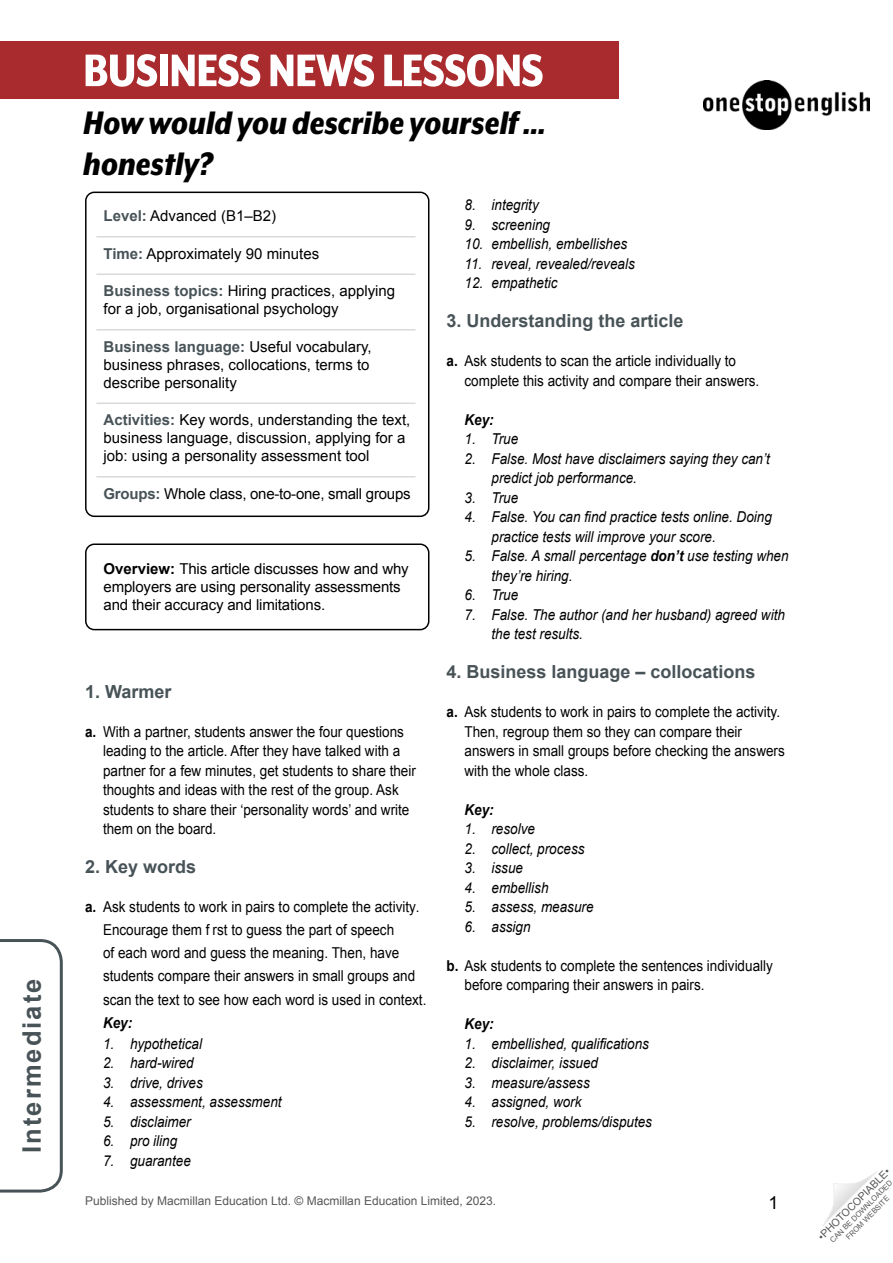
<style>
.page{position:relative;width:893px;height:1263px;background:#fff}
.page>*{position:absolute;margin:0;border:0;box-sizing:border-box;transform-origin:0 0}
.t1{font:800 52.5px "Mr Eaves XL Mod Nar OT";letter-spacing:-.015em;color:#fff}
.Article_Subtitle1{font:italic 800 37.5px/40.5px "Mr Eaves XL Mod Nar OT";color:#000}
.t2{font:700 25.5px "Arial";letter-spacing:.08em;color:#485358}
.TN__Title{font:700 18px "Arial";color:#485358}
.t3{font:18px "Arial";color:#000}
.TN__Body_text_alphab{font:15px/19.5px "Arial";color:#000;scale:.9 1}
.t4{font:italic 15px/19.5px "Arial";color:#000;scale:.9 1}
.TN__Info_box_-_body{font:15px/18px "Arial";color:#000}
.TN__FT_box_body{font:15px/18px "Arial";letter-spacing:-.01em;color:#000}
.TN__Key_title{font:italic 700 15px "Arial";color:#000;scale:.9 1}
.t5{font:12px "Arial";color:#575756}
.t6{font:10.5px "Arial";color:#575756}
.t7{font:7.5px/9px "Arial";color:#575756;text-align:center}
.s1{font-weight:700;color:#485358}
.s2{font-weight:700}
.s3{font-weight:700;font-style:italic}
.s4{font-style:inherit}
</style>
<div class="page">
<svg style="left:822px;top:1171px;width:55px;height:55px"></svg>
<img style="left:704px;top:80px;width:165px;height:49px">
<div style="left:0;top:41px;width:619px;height:58px;background:#aa2b2e"></div>
<svg style="left:0;top:939px;width:63px;height:254px"></svg>
<hr style="left:96px;top:236px;width:319px;height:1px;background:#dadada">
<hr style="left:96px;top:273px;width:319px;height:2px;background:#dadada">
<hr style="left:96px;top:329px;width:319px;height:1px;background:#dadada">
<hr style="left:96px;top:402px;width:319px;height:2px;background:#dadada">
<hr style="left:96px;top:476px;width:319px;height:1px;background:#dadada">
<div style="left:85px;top:192px;width:344px;height:325px;border:2px solid #000;border-radius:9px"></div>
<div style="left:85px;top:543px;width:344px;height:87px;border:2px solid #000;border-radius:9px"></div>
<h3 class="t2" style="left:15px;top:1153px;width:176px;rotate:-90deg">Intermediate</h3>
<h1 class="t1" style="left:83px;top:42px;width:462px">BUSINESS NEWS LESSONS</h1>
<p class="Article_Subtitle1" style="left:83px;top:102px;width:464px">How would you describe yourself … honestly?</p>
<p class="TN__Info_box_-_body" style="left:104px;top:207px;width:174px"><span class="s1">Level:</span> Advanced (B1–B2)</p>
<p class="TN__Info_box_-_body" style="left:104px;top:244px;width:217px"><span class="s1">Time:</span> Approximately 90 minutes</p>
<p class="TN__Info_box_-_body" style="left:104px;top:282px;width:293px"><span class="s1">Business topics:</span> Hiring practices, applying for a job, organisational psychology</p>
<p class="TN__Info_box_-_body" style="left:104px;top:337px;width:270px"><span class="s1">Business language:</span> Useful vocabulary, business phrases, collocations, terms to describe personality</p>
<p class="TN__Info_box_-_body" style="left:104px;top:411px;width:308px"><span class="s1">Activities:</span> Key words, understanding the text, business language, discussion, applying for a job: using a personality assessment tool</p>
<p class="TN__Info_box_-_body" style="left:104px;top:484px;width:309px"><span class="s1">Groups:</span> Whole class, one-to-one, small groups</p>
<p class="t4" style="left:464px;top:195px;width:84px">8. integrity</p>
<p class="t4" style="left:464px;top:215px;width:97px">9. screening</p>
<p class="t4" style="left:464px;top:234px;width:182px">10. embellish, embellishes</p>
<p class="t4" style="left:464px;top:254px;width:191px">11. reveal, revealed/reveals</p>
<p class="t4" style="left:464px;top:273px;width:105px">12. empathetic</p>
<p class="TN__Title" style="left:446px;top:309px;width:239px">3. Understanding the article</p>
<p class="TN__Body_text_alphab" style="left:464px;top:351px;width:329px;text-indent:-18px"><span class="s2">a.</span> Ask students to scan the article individually to complete this activity and compare their answers.</p>
<p class="TN__Key_title" style="left:464px;top:410px;width:34px">Key:</p>
<p class="t4" style="left:464px;top:429px;width:61px">1. True</p>
<p class="t4" style="left:491px;top:449px;width:311px;text-indent:-27px">2. False. Most have disclaimers saying they can’t predict job performance.</p>
<p class="t4" style="left:464px;top:488px;width:61px">3. True</p>
<p class="t4" style="left:491px;top:507px;width:313px;text-indent:-27px">4. False. You can find practice tests online. Doing practice tests will improve your score.</p>
<p class="t4" style="left:491px;top:546px;width:332px;text-indent:-27px">5. False. A small percentage <span class="s2">don’t</span> use testing when they’re hiring.</p>
<p class="t4" style="left:464px;top:585px;width:61px">6. True</p>
<p class="t4" style="left:491px;top:605px;width:327px;text-indent:-27px">7. False. The author (and her husband) agreed with the test results.</p>
<p class="TN__Title" style="left:446px;top:660px;width:311px">4. Business language – collocations</p>
<p class="TN__Body_text_alphab" style="left:464px;top:702px;width:357px;text-indent:-18px"><span class="s2">a.</span> Ask students to work in pairs to complete the activity.<br>Then, regroup them so they can compare their answers in small groups before checking the answers with the whole class.</p>
<p class="TN__Key_title" style="left:464px;top:800px;width:34px">Key:</p>
<p class="t4" style="left:464px;top:819px;width:80px">1. resolve</p>
<p class="t4" style="left:464px;top:839px;width:135px">2. collect, process</p>
<p class="t4" style="left:464px;top:858px;width:67px">3. issue</p>
<p class="t4" style="left:464px;top:878px;width:95px">4. embellish</p>
<p class="t4" style="left:464px;top:897px;width:145px">5. assess, measure</p>
<p class="t4" style="left:464px;top:917px;width:75px">6. assign</p>
<p class="TN__Body_text_alphab" style="left:464px;top:956px;width:344px;text-indent:-18px"><span class="s2">b.</span> Ask students to complete the sentences individually before comparing their answers in pairs.</p>
<p class="TN__Key_title" style="left:464px;top:1014px;width:34px">Key:</p>
<p class="t4" style="left:464px;top:1034px;width:207px">1. embellished, qualifications</p>
<p class="t4" style="left:464px;top:1053px;width:150px">2. disclaimer, issued</p>
<p class="t4" style="left:464px;top:1073px;width:141px">3. measure/assess</p>
<p class="t4" style="left:464px;top:1092px;width:132px">4. assigned, work</p>
<p class="t4" style="left:464px;top:1112px;width:210px">5. resolve, problems/disputes</p>
<p class="TN__FT_box_body" style="left:104px;top:560px;width:307px"><span class="s2">Overview:</span> This article discusses how and why employers are using personality assessments and their accuracy and limitations.</p>
<p class="TN__Title" style="left:85px;top:679px;width:88px">1. Warmer</p>
<p class="TN__Body_text_alphab" style="left:103px;top:722px;width:349px;text-indent:-18px"><span class="s2">a.</span> With a partner, students answer the four questions leading to the article. After they have talked with a partner for a few minutes, get students to share their thoughts and ideas with the rest of the group. Ask students to share their ‘personality words’ and write them on the board.</p>
<p class="TN__Title" style="left:85px;top:855px;width:113px">2. Key words</p>
<p class="TN__Body_text_alphab" style="left:103px;top:895px;width:361px;line-height:23.1px;text-indent:-18px"><span class="s2">a.</span> Ask students to work in pairs to complete the activity.<br>Encourage them f rst to guess the part of speech<br>of each word and guess the meaning. Then, have students compare their answers in small groups and scan the text to see how each word is used in context.<br><span class="s3">Key:</span></p>
<p class="t4" style="left:103px;top:1034px;width:112px"><span class="s4">1.</span> hypothetical</p>
<p class="t4" style="left:103px;top:1053px;width:102px"><span class="s4">2.</span> hard-wired</p>
<p class="t4" style="left:103px;top:1073px;width:112px"><span class="s4">3.</span> drive, drive<span class="s4">s</span></p>
<p class="t4" style="left:103px;top:1092px;width:200px"><span class="s4">4.</span> assessment, assessment</p>
<p class="t4" style="left:103px;top:1112px;width:99px"><span class="s4">5.</span> disclaimer</p>
<p class="t4" style="left:103px;top:1131px;width:84px"><span class="s4">6.</span> pro iling</p>
<p class="t4" style="left:103px;top:1151px;width:99px"><span class="s4">7.</span> guarantee</p>
<p class="t5" style="left:85px;top:1193px;width:413px">Published by Macmillan Education Ltd. © Macmillan Education Limited, 2023.</p>
<p class="t3" style="left:769px;top:1191px;width:12px">1</p>
<p class="t6" style="left:815px;top:1233px;width:99px;rotate:-45deg">•PHOTOCOPIABLE•</p>
<p class="t7" style="left:828px;top:1238px;width:86px;rotate:-45deg">CAN BE DOWNLOADED<br>FROM WEBSITE</p>
</div>
